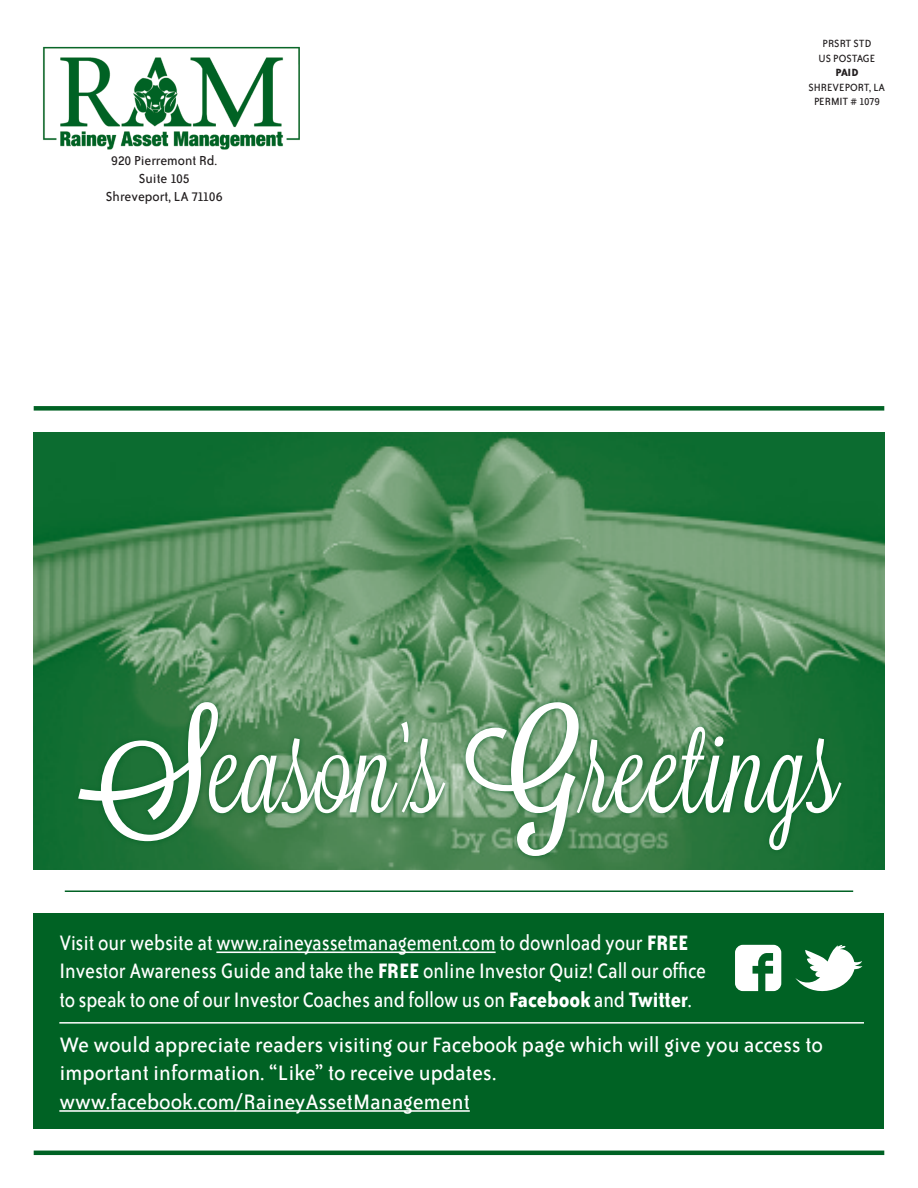
<style>
.page{position:relative;width:918px;height:1188px;background:#fff}
.page>*{position:absolute;margin:0;border:0;box-sizing:border-box;transform-origin:0 0}
.t1{font:124.35px "Lavanderia";letter-spacing:.005em;color:#fff}
.t2{font:24px/28.5px "Bailey Sans ITC";color:#fff;scale:.9 1}
.t3{font:24px/28.5px "Bailey Sans ITC";color:#fff}
.t4{font:15px/18px "Bailey Sans ITC";color:#231f20;text-align:center}
.t5{font:12px/14.4px "Bailey Sans ITC";color:#231f20;text-align:center}
.t6{font:700 12px "Bailey Sans ITC";color:#231f20}
.s1{font-family:"Lavanderia Sturdy"}
.s2{font-weight:700}
</style>
<div class="page">
<img style="left:43px;top:46px;width:257px;height:104px">
<div style="left:34px;top:406px;width:850px;height:5px;background:#006224"></div>
<hr style="left:34px;top:1151px;width:850px;height:4px;background:#006224">
<hr style="left:65px;top:890px;width:788px;height:2px;background:#006224">
<div style="left:34px;top:914px;width:850px;height:215px;background:#006224"></div>
<hr style="left:216px;top:952px;width:280px;height:1px;background:#fff">
<hr style="left:59px;top:1110px;width:411px;height:2px;background:#fff">
<svg style="left:795px;top:945px;width:67px;height:47px"></svg>
<svg style="left:735px;top:945px;width:46px;height:46px"></svg>
<hr style="left:59px;top:1022px;width:805px;height:2px;background:#fff">
<img style="left:34px;top:432px;width:850px;height:437px">
<div style="left:73px;top:696px;width:774px;height:166px;background:#006224;opacity:.75"></div>
<p class="t4" style="left:106px;top:152px;width:118px">920 Pierremont Rd.<br>Suite 105<br>Shreveport, LA 71106</p>
<p class="t5" style="left:819px;top:37px;width:58px">PRSRT STD<br>US POSTAGE</p>
<p class="t6" style="left:836px;top:66px;width:24px">PAID</p>
<p class="t5" style="left:809px;top:80px;width:78px">SHREVEPORT, LA<br>PERMIT # 1079</p>
<h1 class="t1" style="left:78px;top:697px;width:763px"><span class="s1">S</span>eason’s <span class="s1">G</span>reetings</h1>
<p class="t2" style="left:59px;top:929px;width:720px">Visit our website at www.raineyassetmanagement.com to download your <span class="s2">FREE<br></span>Investor Awareness Guide and take the <span class="s2">FREE</span> online Investor Quiz! Call our office to speak to one of our Investor Coaches and follow us on <span class="s2">Facebook</span> and <span class="s2">Twitter</span>.</p>
<p class="t3" style="left:59px;top:1031px;width:765px">We would appreciate readers visiting our Facebook page which will give you access to important information. “Like” to receive updates. www.facebook.com/RaineyAssetManagement</p>
</div>
